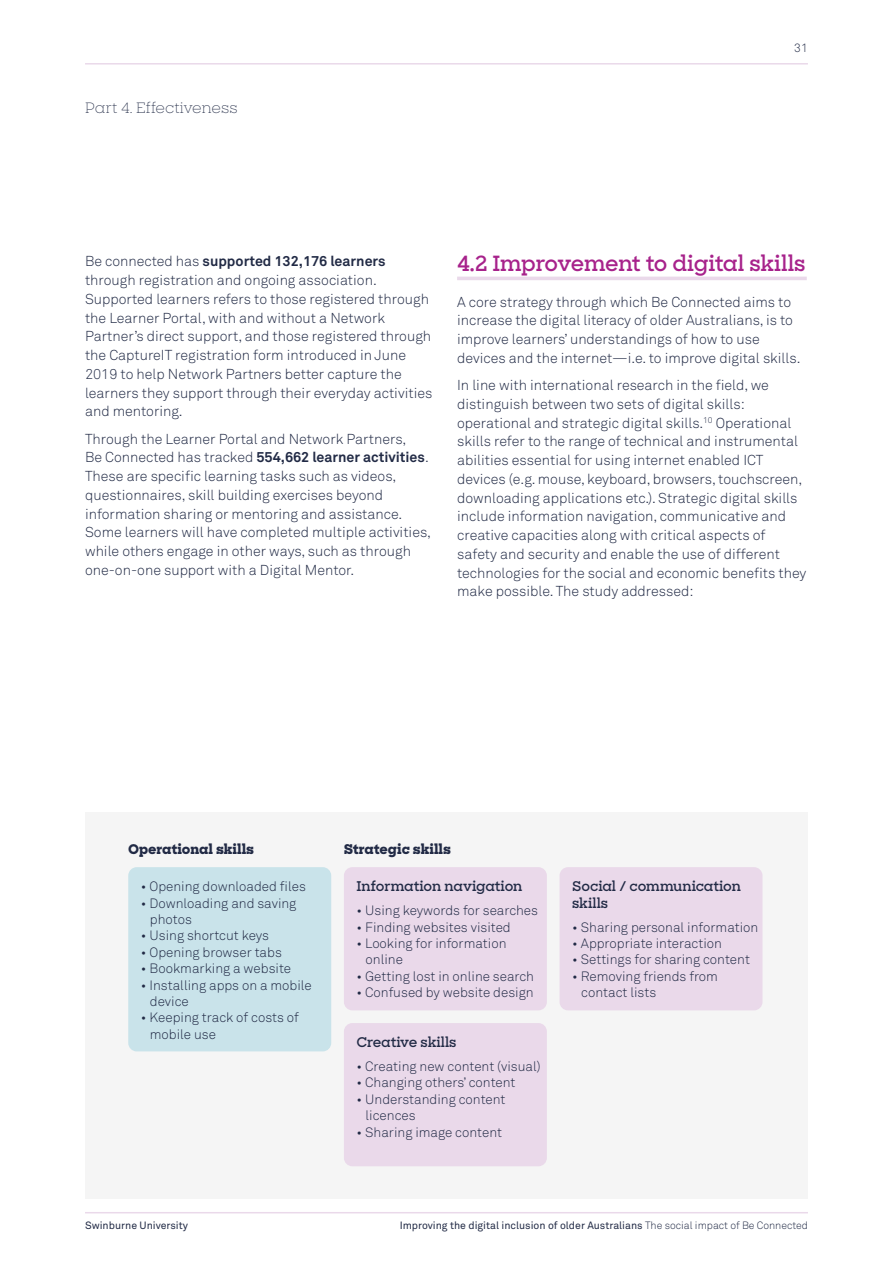
<style>
.page{position:relative;width:893px;height:1263px;background:#fff}
.page>*{position:absolute;margin:0;border:0;box-sizing:border-box;transform-origin:0 0}
.H2___14_20{font:600 21px "Sharp Slab";letter-spacing:-.015em;color:#a7228b}
.BODY_COPY{font:300 14.25px/18.8px "Akkurat Std";color:#212a45}
.FOLLOWER_PAGE_HEADER{font:300 14.25px "Sharp Slab";color:#212a45}
.t1{font:300 13.35px/16.4px "Akkurat Std";color:#212a45}
.t2{font:600 13.35px/16.4px "Sharp Slab";color:#212a45}
.t3{font:800 13.35px "Sharp Slab";letter-spacing:-.005em;color:#212a45}
.t4{font:300 12px "Akkurat Std";color:#212a45}
.t5{font:10.5px "Akkurat Std";color:#212a45}
.s1{font-weight:700}
.s2{font-weight:300}
</style>
<div class="page">
<hr style="left:85px;top:63px;width:723px;height:2px;background:#ead9ea">
<hr style="left:85px;top:1212px;width:723px;height:1px;background:#ead9ea">
<hr style="left:457px;top:277px;width:350px;height:3px;background:#ead9ea">
<div style="left:85px;top:812px;width:723px;height:387px;background:#f5f5f5"></div>
<div style="left:128px;top:867px;width:203px;height:184px;background:#c9e3ea;border-radius:8px"></div>
<div style="left:560px;top:867px;width:202px;height:143px;background:#ead9ea;border-radius:8px"></div>
<div style="left:344px;top:867px;width:203px;height:143px;background:#ead9ea;border-radius:8px"></div>
<div style="left:344px;top:1023px;width:203px;height:143px;background:#ead9ea;border-radius:8px"></div>
<p class="FOLLOWER_PAGE_HEADER" style="left:85px;top:98px;width:154px">Part 4. Effectiveness</p>
<p class="t4" style="left:794px;top:41px;width:15px">31</p>
<p class="BODY_COPY" style="left:85px;top:252px;width:349px">Be connected has <span class="s1">supported 132,176 learners </span>through registration and ongoing association.<br>Supported learners refers to those registered through the Learner Portal, with and without a Network Partner’s direct support, and those registered through the CaptureIT registration form introduced in June 2019 to help Network Partners better capture the learners they support through their everyday activities and mentoring.</p>
<p class="BODY_COPY" style="left:85px;top:429px;width:348px">Through the Learner Portal and Network Partners,<br>Be Connected has tracked <span class="s1">554,662 learner activities</span>.<br>These are specific learning tasks such as videos, questionnaires, skill building exercises beyond information sharing or mentoring and assistance.<br>Some learners will have completed multiple activities, while others engage in other ways, such as through one-on-one support with a Digital Mentor.</p>
<p class="H2___14_20" style="left:457px;top:248px;width:350px">4.2 Improvement to digital skills</p>
<p class="BODY_COPY" style="left:457px;top:292px;width:345px">A core strategy through which Be Connected aims to increase the digital literacy of older Australians, is to improve learners’ understandings of how to use devices and the internet—i.e. to improve digital skills.</p>
<p class="BODY_COPY" style="left:457px;top:376px;width:351px">In line with international research in the field, we distinguish between two sets of digital skills: operational and strategic digital skills.<sup>10</sup> Operational skills refer to the range of technical and instrumental abilities essential for using internet enabled ICT devices (e.g. mouse, keyboard, browsers, touchscreen, downloading applications etc.). Strategic digital skills include information navigation, communicative and creative capacities along with critical aspects of safety and security and enable the use of different technologies for the social and economic benefits they make possible. The study addressed:</p>
<p class="t3" style="left:128px;top:840px;width:127px">Operational skills</p>
<p class="t3" style="left:344px;top:840px;width:109px">Strategic skills</p>
<p class="t1" style="left:141px;top:878px;width:166px">• Opening downloaded files</p>
<p class="t1" style="left:150px;top:895px;width:148px;text-indent:-9px">• Downloading and saving photos</p>
<p class="t1" style="left:141px;top:927px;width:130px">• Using shortcut keys</p>
<p class="t1" style="left:141px;top:944px;width:142px">• Opening browser tabs</p>
<p class="t1" style="left:141px;top:960px;width:152px">• Bookmarking a website</p>
<p class="t1" style="left:150px;top:977px;width:163px;text-indent:-9px">• Installing apps on a mobile device</p>
<p class="t1" style="left:150px;top:1009px;width:150px;text-indent:-9px">• Keeping track of costs of mobile use</p>
<p class="t2" style="left:357px;top:878px;width:167px">Information navigation</p>
<p class="t1" style="left:357px;top:902px;width:183px">• Using keywords for searches</p>
<p class="t1" style="left:357px;top:919px;width:156px">• Finding websites visited</p>
<p class="t1" style="left:366px;top:935px;width:142px;text-indent:-9px">• Looking for information online</p>
<p class="t1" style="left:357px;top:968px;width:179px">• Getting lost in online search</p>
<p class="t1" style="left:357px;top:984px;width:179px">• Confused by website design</p>
<p class="t2" style="left:357px;top:1034px;width:101px">Creative skills</p>
<p class="t1" style="left:357px;top:1058px;width:186px">• Creating new content (visual)</p>
<p class="t1" style="left:357px;top:1074px;width:160px">• Changing others’ content</p>
<p class="t1" style="left:366px;top:1091px;width:142px;text-indent:-9px">• Understanding content licences</p>
<p class="t1" style="left:357px;top:1124px;width:147px">• Sharing image content</p>
<p class="t2" style="left:572px;top:878px;width:170px">Social / communication skills</p>
<p class="t1" style="left:572px;top:919px;width:188px">• Sharing personal information</p>
<p class="t1" style="left:572px;top:935px;width:151px">• Appropriate interaction</p>
<p class="t1" style="left:572px;top:951px;width:179px">• Settings for sharing content</p>
<p class="t1" style="left:581px;top:968px;width:138px;text-indent:-9px">• Removing friends from contact lists</p>
<p class="t5" style="left:85px;top:1219px;width:105px">Swinburne University</p>
<p class="t5" style="left:400px;top:1219px;width:410px">Improving the digital inclusion of older Australians <span class="s2">The social impact of Be Connected</span></p>
</div>
